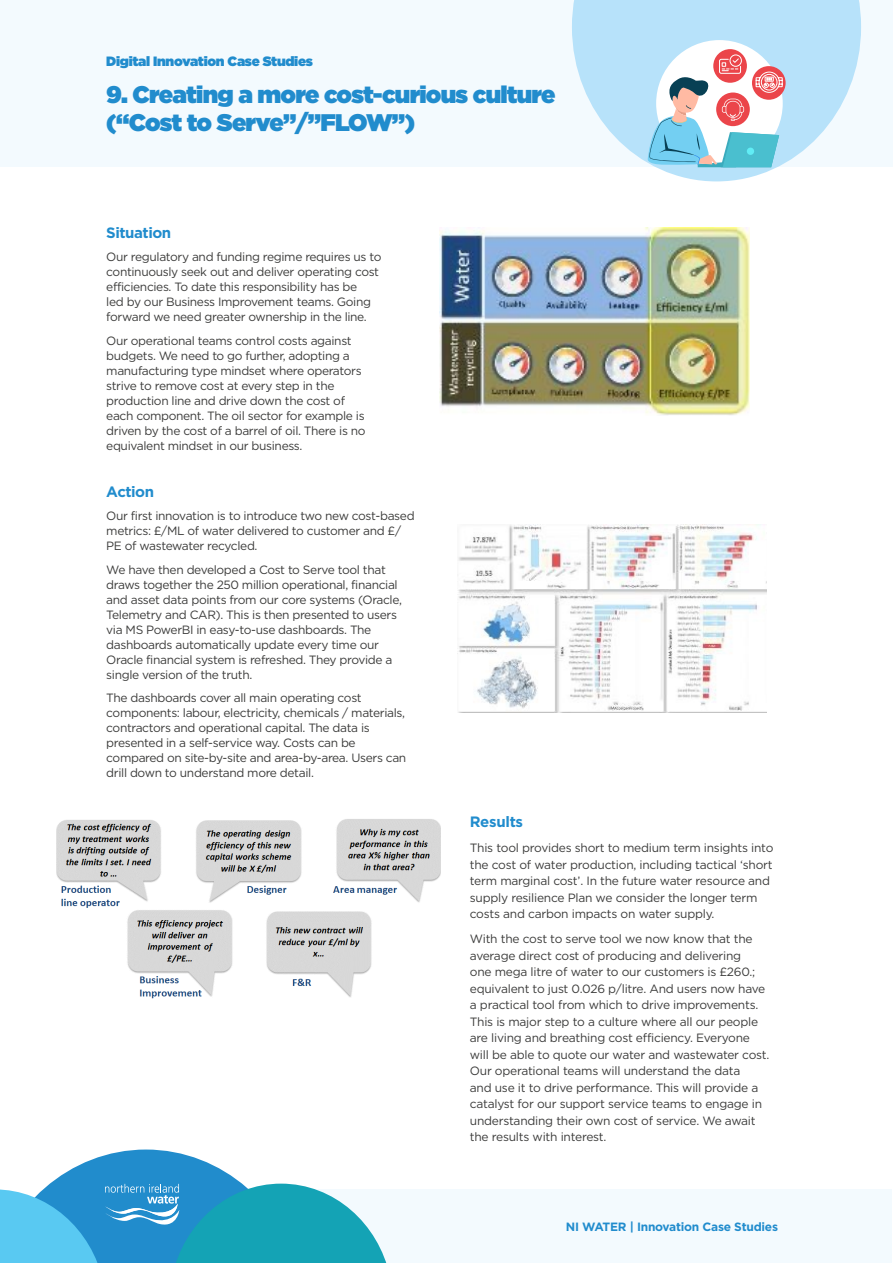
<style>
.page{position:relative;width:893px;height:1263px;background:#fff}
.page>*{position:absolute;margin:0;border:0;box-sizing:border-box;transform-origin:0 0}
.t1{font:24px/28.5px "Gotham Ultra";letter-spacing:-.03em;color:#218ccd}
.t2{font:700 15px "Gotham";letter-spacing:-.03em;color:#218ccd}
.t3{font:13.5px "Gotham Ultra";letter-spacing:-.02em;color:#218ccd}
.t4{font:12px/15px "Gotham";letter-spacing:-.03em;color:#3c3c3b}
.t5{font:700 12px "Gotham";letter-spacing:-.02em;color:#218ccd}
</style>
<div class="page">
<div style="left:0;top:0;width:893px;height:167px;background:#f3fafe"></div>
<svg style="left:572px;top:0;width:289px;height:181px;fill:#b7e2fa"></svg>
<div style="left:656px;top:40px;width:127px;height:127px;background:#fff;border-radius:50%"></div>
<svg style="left:713px;top:49px;width:34px;height:34px"></svg>
<svg style="left:752px;top:66px;width:34px;height:34px"></svg>
<svg style="left:647px;top:55px;width:136px;height:112px"></svg>
<div style="left:45px;top:1189px;width:847px;height:74px;background:#f3fafe"></div>
<svg style="left:0;top:1149px;width:387px;height:114px"></svg>
<img style="left:440px;top:227px;width:310px;height:188px">
<img style="left:458px;top:524px;width:308px;height:188px">
<img style="left:57px;top:819px;width:383px;height:180px">
<p class="t3" style="left:106px;top:54px;width:208px">Digital Innovation Case Studies</p>
<h1 class="t1" style="left:106px;top:79px;width:451px">9. Creating a more cost-curious culture (“Cost to Serve”/”FLOW”)</h1>
<p class="t2" style="left:106px;top:224px;width:66px">Situation</p>
<p class="t4" style="left:106px;top:249px;width:277px">Our regulatory and funding regime requires us to continuously seek out and deliver operating cost efficiencies. To date this responsibility has be<br>led by our Business Improvement teams. Going forward we need greater ownership in the line.</p>
<p class="t4" style="left:106px;top:333px;width:261px">Our operational teams control costs against budgets. We need to go further, adopting a manufacturing type mindset where operators strive to remove cost at every step in the production line and drive down the cost of each component. The oil sector for example is driven by the cost of a barrel of oil. There is no equivalent mindset in our business.</p>
<p class="t2" style="left:106px;top:483px;width:49px">Action</p>
<p class="t4" style="left:106px;top:508px;width:310px">Our first innovation is to introduce two new cost-based metrics: £/ML of water delivered to customer and £/<br>PE of wastewater recycled.</p>
<p class="t4" style="left:106px;top:562px;width:297px">We have then developed a Cost to Serve tool that draws together the 250 million operational, financial and asset data points from our core systems (Oracle, Telemetry and CAR). This is then presented to users via MS PowerBI in easy-to-use dashboards. The dashboards automatically update every time our Oracle financial system is refreshed. They provide a single version of the truth.</p>
<p class="t4" style="left:106px;top:690px;width:302px">The dashboards cover all main operating cost components: labour, electricity, chemicals / materials, contractors and operational capital. The data is presented in a self-service way. Costs can be compared on site-by-site and area-by-area. Users can drill down to understand more detail.</p>
<p class="t2" style="left:470px;top:813px;width:55px">Results</p>
<p class="t4" style="left:470px;top:840px;width:305px;line-height:16.5px">This tool provides short to medium term insights into the cost of water production, including tactical ‘short term marginal cost’. In the future water resource and supply resilience Plan we consider the longer term costs and carbon impacts on water supply.</p>
<p class="t4" style="left:470px;top:931px;width:301px;line-height:16.5px">With the cost to serve tool we now know that the average direct cost of producing and delivering<br>one mega litre of water to our customers is £260.; equivalent to just 0.026 p/litre. And users now have a practical tool from which to drive improvements.<br>This is major step to a culture where all our people are living and breathing cost efficiency. Everyone will be able to quote our water and wastewater cost.<br>Our operational teams will understand the data<br>and use it to drive performance. This will provide a catalyst for our support service teams to engage in understanding their own cost of service. We await the results with interest.</p>
<p class="t5" style="left:566px;top:1219px;width:214px">NI WATER | Innovation Case Studies</p>
</div>
